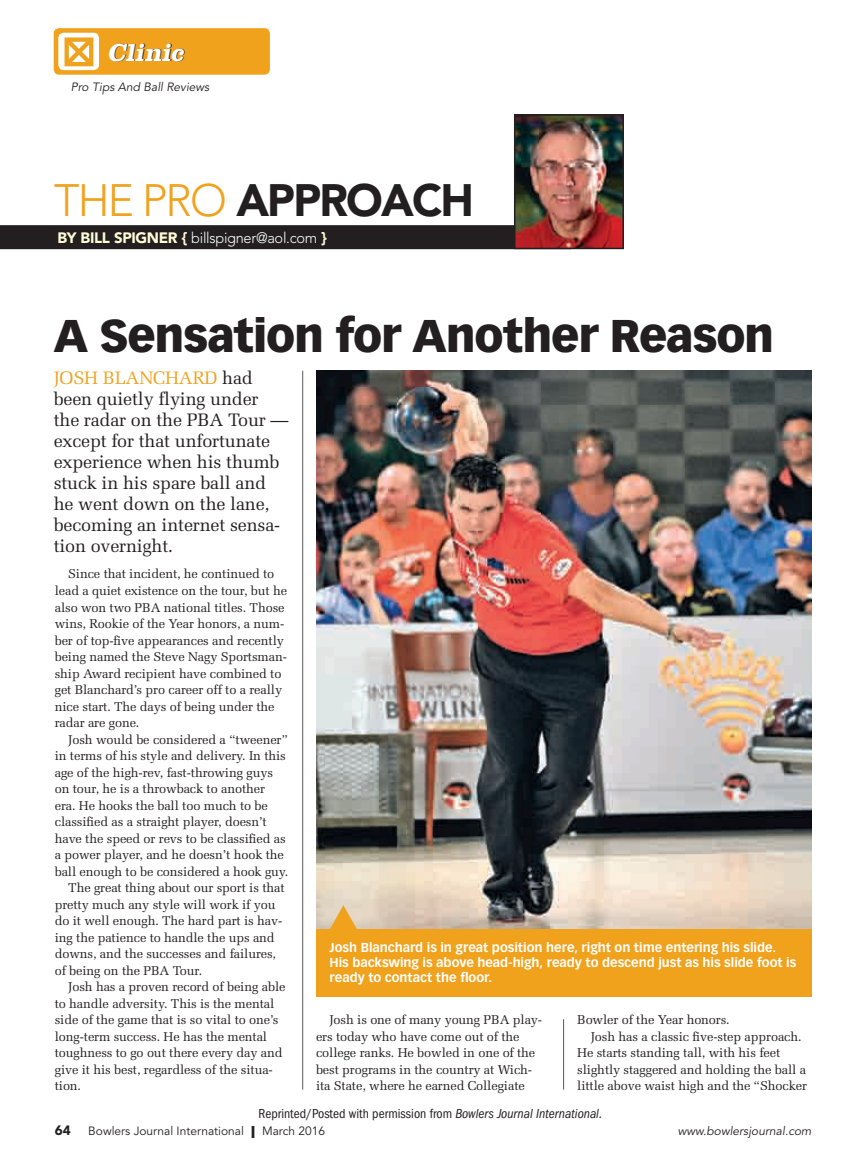
<style>
.page{position:relative;width:865px;height:1163px;background:#fff}
.page>*{position:absolute;margin:0;border:0;box-sizing:border-box;transform-origin:0 0}
.t1{font:900 45px "Vectora LH";letter-spacing:-.03em;color:#231f20}
.t2{font:900 45px "Avenir";letter-spacing:-.04em;color:#231f20}
.t3{font:italic 700 25.5px "Clarendon";color:#fff}
.t4{font:18px/21px "Melior";letter-spacing:-.01em;color:#231f20}
.t5{font:300 15px "Avenir";letter-spacing:-.02em;color:#fff}
.t6{font:condensed 13.5px "Franklin Gothic";color:#231f20}
.t7{font:900 13.5px "Avenir";color:#231f20}
.t8{font:12.75px/16.5px "Melior";letter-spacing:-.01em;color:#231f20}
.t9{font:700 12.75px/15px "Vectora LH";color:#fff}
.t10{font:italic 12px "Avenir";color:#231f20}
.t11{font:12px "Avenir";color:#231f20}
.s1{font-weight:300;color:#f0a21d}
.s2{font-weight:900;color:#fffbd6}
.s3{color:#f0a21d}
.s4{font-style:italic}
.s5{font-weight:900}
</style>
<div class="page">
<div style="left:54px;top:28px;width:216px;height:47px;background:#f0a21d;border-radius:5px"></div>
<div style="left:58px;top:33px;width:41px;height:37px;background:#fff;border-radius:5px"></div>
<svg style="left:61px;top:37px;width:36px;height:33px"></svg>
<div style="left:0;top:225px;width:571px;height:24px;background:#231f20"></div>
<img style="left:516px;top:117px;width:104px;height:129px">
<div style="left:513px;top:114px;width:110px;height:135px;border:2px solid #231f20"></div>
<img style="left:316px;top:371px;width:495px;height:557px">
<svg style="left:328px;top:905px;width:30px;height:23px"></svg>
<div style="left:316px;top:928px;width:495px;height:68px;background:#f0a21d"></div>
<hr style="left:302px;top:371px;width:1px;height:718px;background:#57585a">
<hr style="left:563px;top:1019px;width:1px;height:70px;background:#57585a">
<h2 class="t3" style="left:107px;top:43px;width:82px">Clinic</h2>
<p class="t10" style="left:71px;top:82px;width:140px">Pro Tips And Ball Reviews</p>
<h1 class="t2" style="left:54px;top:182px;width:421px"><span class="s1">THE PRO</span> APPROACH</h1>
<p class="t5" style="left:57px;top:231px;width:270px"><span class="s2">BY BILL SPIGNER {</span> billspigner@aol.com <span class="s2">}</span></p>
<h1 class="t1" style="left:54px;top:317px;width:721px">A Sensation for Another Reason</h1>
<h3 class="t4" style="left:54px;top:369px;width:236px"><span class="s3">JOSH BLANCHARD</span> had been quietly flying under the radar on the PBA Tour — except for that unfortunate experience when his thumb stuck in his spare ball and he went down on the lane, becoming an internet sensa&shy;tion overnight.</h3>
<p class="t8" style="left:55px;top:567px;width:234px;text-indent:14px">Since that incident, he continued to lead a quiet existence on the tour, but he also won two PBA national titles. Those wins, Rookie of the Year honors, a num&shy;ber of top-five appearances and recently being named the Steve Nagy Sportsman&shy;ship Award recipient have combined to get Blanchard’s pro career off to a really nice start. The days of being under the radar are gone.</p>
<p class="t8" style="left:68px;top:732px;width:221px">Josh would be considered a “tweener”</p>
<p class="t8" style="left:55px;top:748px;width:232px">in terms of his style and delivery. In this</p>
<p class="t8" style="left:55px;top:765px;width:220px">age of the high-rev, fast-throwing guys</p>
<p class="t8" style="left:55px;top:781px;width:212px">on tour, he is a throwback to another</p>
<p class="t8" style="left:55px;top:798px;width:214px">era. He hooks the ball too much to be</p>
<p class="t8" style="left:55px;top:814px;width:213px">classified as a straight player, doesn’t</p>
<p class="t8" style="left:55px;top:831px;width:232px">have the speed or revs to be classified as</p>
<p class="t8" style="left:55px;top:847px;width:230px">a power player, and he doesn’t hook the</p>
<p class="t8" style="left:55px;top:864px;width:235px">ball enough to be considered a hook guy.</p>
<p class="t8" style="left:68px;top:880px;width:218px">The great thing about our sport is that</p>
<p class="t8" style="left:55px;top:897px;width:222px">pretty much any style will work if you</p>
<p class="t8" style="left:55px;top:913px;width:229px">do it well enough. The hard part is hav-</p>
<p class="t8" style="left:55px;top:930px;width:221px">ing the patience to handle the ups and</p>
<p class="t8" style="left:55px;top:946px;width:223px">downs, and the successes and failures,</p>
<p class="t8" style="left:55px;top:963px;width:149px">of being on the PBA Tour.</p>
<p class="t8" style="left:68px;top:979px;width:219px">Josh has a proven record of being able</p>
<p class="t8" style="left:55px;top:996px;width:221px">to handle adversity. This is the mental</p>
<p class="t8" style="left:55px;top:1012px;width:225px">side of the game that is so vital to one’s</p>
<p class="t8" style="left:55px;top:1029px;width:214px">long-term success. He has the mental</p>
<p class="t8" style="left:55px;top:1045px;width:229px">toughness to go out there every day and</p>
<p class="t8" style="left:55px;top:1062px;width:219px">give it his best, regardless of the situa-</p>
<p class="t8" style="left:55px;top:1078px;width:28px">tion.</p>
<p class="t9" style="left:329px;top:941px;width:468px">Josh Blanchard is in great position here, right on time entering his slide.<br>His backswing is above head-high, ready to descend just as his slide foot is ready to contact the floor.</p>
<p class="t8" style="left:316px;top:1012px;width:227px;text-indent:14px">Josh is one of many young PBA play&shy;ers today who have come out of the college ranks. He bowled in one of the best programs in the country at Wich&shy;ita State, where he earned Collegiate</p>
<p class="t8" style="left:577px;top:1012px;width:154px">Bowler of the Year honors.</p>
<p class="t8" style="left:590px;top:1029px;width:212px">Josh has a classic five-step approach.</p>
<p class="t8" style="left:577px;top:1045px;width:204px">He starts standing tall, with his feet</p>
<p class="t8" style="left:577px;top:1062px;width:230px">slightly staggered and holding the ball a</p>
<p class="t8" style="left:577px;top:1078px;width:231px">little above waist high and the “Shocker</p>
<p class="t6" style="left:258px;top:1109px;width:345px">Reprinted/Posted with permission from <span class="s4">Bowlers Journal International.</span></p>
<p class="t7" style="left:55px;top:1124px;width:17px">64</p>
<p class="t11" style="left:88px;top:1125px;width:238px">Bowlers Journal International <span class="s5">|</span> March 2016</p>
<p class="t10" style="left:677px;top:1125px;width:135px">www.bowlersjournal.com</p>
</div>
